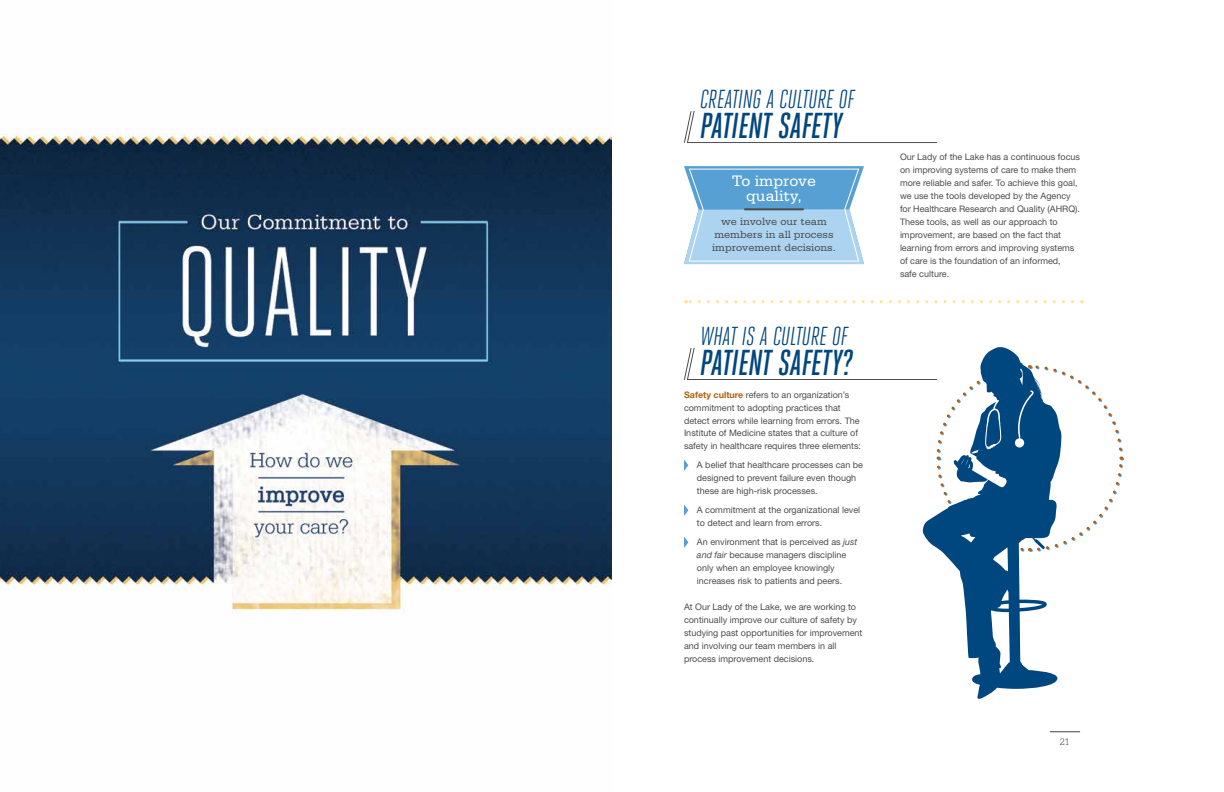
<style>
.page{position:relative;width:1224px;height:792px;background:#fff}
.page>*{position:absolute;margin:0;border:0;box-sizing:border-box;transform-origin:0 0}
.t1{font:italic 500 36px "Heroic Condensed";letter-spacing:-.025em;color:#00467f}
.t2{font:italic 26px "Heroic Condensed";letter-spacing:-.01em;color:#00467f}
.t3{font:16px/15px "Serifa";color:#fff;text-align:center}
.t4{font:11px/13px "Serifa";color:#4d4d4f;text-align:center}
.t5{font:300 10px "Serifa";color:#4d4d4f}
.t6{font:9px/13px "Helvetica Neue";color:#4d4d4f}
.s1{font-weight:700;color:#b06010}
.s2{font-style:italic}
</style>
<div class="page">
<img style="left:0;top:128px;width:612px;height:485px">
<hr style="left:1050px;top:732px;width:30px;height:1px;background:#414042">
<svg style="left:684px;top:166px;width:180px;height:98px;background:#93c3e5"></svg>
<svg style="left:944px;top:554px;width:114px;height:145px"></svg>
<svg style="left:684px;top:110px;width:254px;height:33px"></svg>
<svg style="left:684px;top:347px;width:441px;height:207px"></svg>
<svg style="left:686px;top:300px;width:386px;height:3px"></svg>
<h2 class="t2" style="left:700px;top:85px;width:156px">CREATING A CULTURE OF</h2>
<h1 class="t1" style="left:700px;top:106px;width:144px">PATIENT SAFETY</h1>
<h3 class="t3" style="left:732px;top:173px;width:86px">To improve quality,</h3>
<p class="t4" style="left:712px;top:215px;width:125px">we involve our team members in all process improvement decisions.</p>
<h2 class="t2" style="left:700px;top:322px;width:150px">WHAT IS A CULTURE OF</h2>
<h1 class="t1" style="left:700px;top:343px;width:155px">PATIENT SAFETY?</h1>
<p class="t6" style="left:684px;top:388px;width:179px"><span class="s1">Safety culture</span> refers to an organization’s commitment to adopting practices that detect errors while learning from errors. The Institute of Medicine states that a culture of safety in healthcare requires three elements:</p>
<p class="t6" style="left:697px;top:459px;width:168px">A belief that healthcare processes can be designed to prevent failure even though these are high-risk processes.</p>
<p class="t6" style="left:697px;top:504px;width:165px">A commitment at the organizational level to detect and learn from errors.</p>
<p class="t6" style="left:697px;top:536px;width:162px">An environment that is perceived as <span class="s2">just and fair</span> because managers discipline only when an employee knowingly increases risk to patients and peers.</p>
<p class="t6" style="left:684px;top:601px;width:180px">At Our Lady of the Lake, we are working to continually improve our culture of safety by studying past opportunities for improvement and involving our team members in all process improvement decisions.</p>
<p class="t6" style="left:900px;top:150px;width:182px">Our Lady of the Lake has a continuous focus on improving systems of care to make them more reliable and safer. To achieve this goal, we use the tools developed by the Agency for Healthcare Research and Quality (AHRQ).<br>These tools, as well as our approach to improvement, are based on the fact that learning from errors and improving systems of care is the foundation of an informed,<br>safe culture.</p>
<p class="t5" style="left:1060px;top:736px;width:11px">21</p>
</div>
